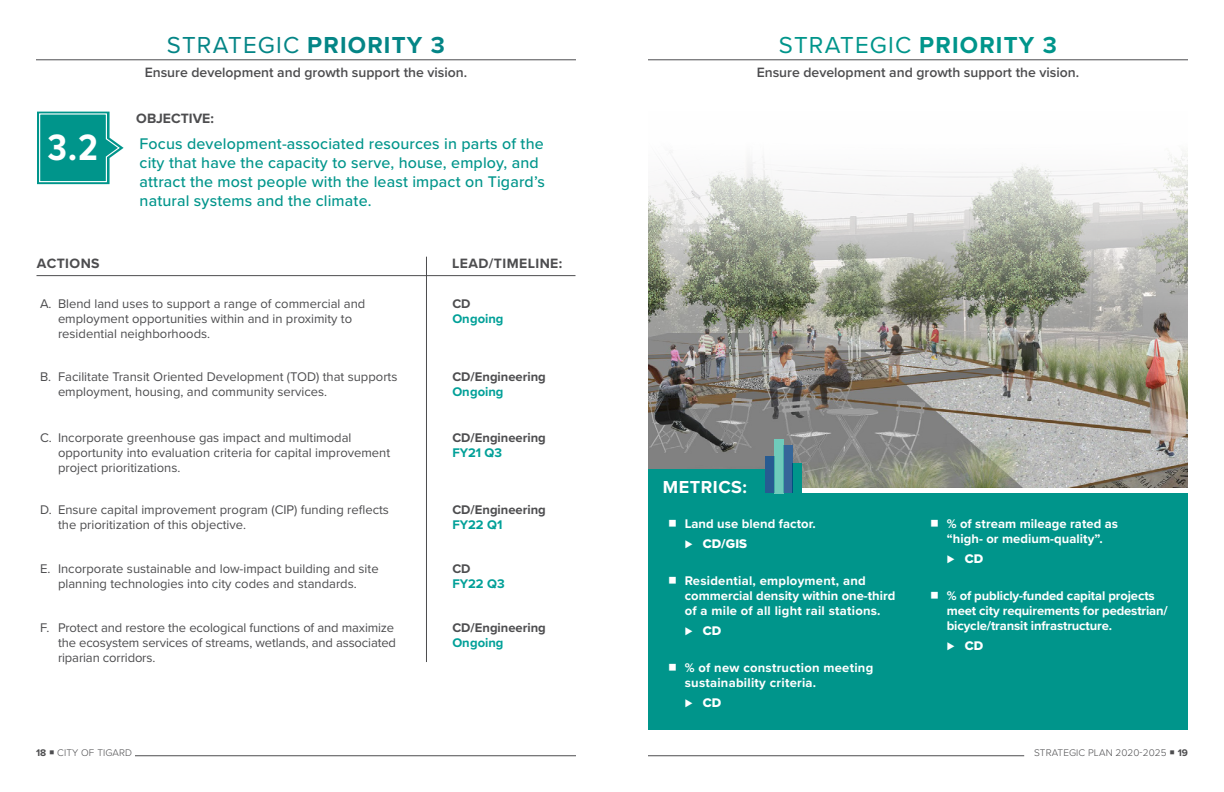
<style>
.page{position:relative;width:1224px;height:792px;background:#fff}
.page>*{position:absolute;margin:0;border:0;box-sizing:border-box;transform-origin:0 0}
.t1{font:700 38px "Proxima Nova Cond";color:#fff}
.t2{font:24px "Proxima Nova";letter-spacing:.05em;color:#048586}
.t3{font:24px "Proxima Nova";letter-spacing:.05em;color:#00958b}
.t4{font:700 18px "Proxima Nova";letter-spacing:.03em;color:#fff}
.t5{font:500 16px/19px "Proxima Nova";letter-spacing:.01em;color:#00958b}
.t6{font:600 14px "Proxima Nova";color:#4d4d4f}
.t7{font:700 14px "Proxima Nova";letter-spacing:.03em;color:#4d4d4f}
.t8{font:700 14px "Proxima Nova";color:#4d4d4f}
.t9{font:13px/15px "Proxima Nova";color:#4d4d4f}
.t10{font:700 13px/15px "Proxima Nova";letter-spacing:.005em;color:#fff}
.t11{font:700 13px "Proxima Nova";color:#4d4d4f}
.t12{font:700 13px "Proxima Nova";color:#00a098}
.t13{font:13px "Proxima Nova Extrabld";letter-spacing:.005em;color:#fff}
.t14{font:300 10px "Proxima Nova";letter-spacing:.01em;color:#4d4d4f}
.s1{font-weight:700}
</style>
<div class="page">
<hr style="left:648px;top:756px;width:376px;height:1px;background:#4d4d4f">
<hr style="left:135px;top:756px;width:441px;height:1px;background:#4d4d4f">
<img style="left:648px;top:152px;width:540px;height:335px">
<hr style="left:36px;top:60px;width:540px;height:1px;background:#4d4d4f">
<svg style="left:37px;top:112px;width:87px;height:72px"></svg>
<hr style="left:36px;top:275px;width:540px;height:1px;background:#4d4d4f">
<hr style="left:426px;top:257px;width:1px;height:405px;background:#4d4d4f">
<hr style="left:648px;top:60px;width:540px;height:1px;background:#4d4d4f">
<div style="left:648px;top:493px;width:540px;height:237px;background:#00958b"></div>
<div style="left:648px;top:469px;width:117px;height:27px;background:#00958b"></div>
<div style="left:792px;top:463px;width:9px;height:30px;background:#00958b"></div>
<div style="left:783px;top:446px;width:9px;height:47px;background:#366699"></div>
<div style="left:765px;top:457px;width:9px;height:36px;background:#275b91"></div>
<div style="left:774px;top:439px;width:9px;height:54px;background:#6fcbbb"></div>
<h2 class="t2" style="left:167px;top:28px;width:280px">STRATEGIC <span class="s1">PRIORITY 3</span></h2>
<p class="t6" style="left:145px;top:62px;width:324px">Ensure development and growth support the vision.</p>
<p class="t8" style="left:136px;top:108px;width:79px">OBJECTIVE:</p>
<h1 class="t1" style="left:47px;top:120px;width:52px">3.2</h1>
<p class="t5" style="left:140px;top:133px;width:407px">Focus development-associated resources in parts of the city that have the capacity to serve, house, employ, and attract the most people with the least impact on Tigard’s natural systems and the climate.</p>
<p class="t7" style="left:37px;top:253px;width:64px">ACTIONS</p>
<p class="t7" style="left:452px;top:253px;width:112px">LEAD/TIMELINE:</p>
<p class="t9" style="left:58px;top:295px;width:309px;text-indent:-18px">A. Blend land uses to support a range of commercial and employment opportunities within and in proximity to residential neighborhoods.</p>
<p class="t11" style="left:452px;top:294px;width:20px">CD</p>
<p class="t12" style="left:452px;top:309px;width:53px">Ongoing</p>
<p class="t9" style="left:58px;top:369px;width:341px;text-indent:-18px">B. Facilitate Transit Oriented Development (TOD) that supports employment, housing, and community services.</p>
<p class="t11" style="left:452px;top:367px;width:95px">CD/Engineering</p>
<p class="t12" style="left:452px;top:382px;width:53px">Ongoing</p>
<p class="t9" style="left:58px;top:430px;width:334px;text-indent:-18px">C. Incorporate greenhouse gas impact and multimodal opportunity into evaluation criteria for capital improvement project prioritizations.</p>
<p class="t11" style="left:452px;top:428px;width:95px">CD/Engineering</p>
<p class="t12" style="left:452px;top:443px;width:51px">FY21 Q3</p>
<p class="t9" style="left:58px;top:502px;width:333px;text-indent:-18px">D. Ensure capital improvement program (CIP) funding reflects the prioritization of this objective.</p>
<p class="t11" style="left:452px;top:500px;width:95px">CD/Engineering</p>
<p class="t12" style="left:452px;top:515px;width:52px">FY22 Q1</p>
<p class="t9" style="left:40px;top:561px;width:340px;text-align:center">E. Incorporate sustainable and low-impact building and site planning technologies into city codes and standards.</p>
<p class="t11" style="left:452px;top:559px;width:20px">CD</p>
<p class="t12" style="left:452px;top:574px;width:54px">FY22 Q3</p>
<p class="t9" style="left:58px;top:619px;width:340px;text-indent:-18px">F. Protect and restore the ecological functions of and maximize the ecosystem services of streams, wetlands, and associated riparian corridors.</p>
<p class="t11" style="left:452px;top:618px;width:95px">CD/Engineering</p>
<p class="t12" style="left:452px;top:633px;width:53px">Ongoing</p>
<h2 class="t3" style="left:779px;top:28px;width:280px">STRATEGIC <span class="s1">PRIORITY 3</span></h2>
<p class="t6" style="left:757px;top:62px;width:324px">Ensure development and growth support the vision.</p>
<h3 class="t4" style="left:663px;top:474px;width:86px">METRICS:</h3>
<p class="t10" style="left:685px;top:516px;width:132px">Land use blend factor.</p>
<p class="t13" style="left:685px;top:534px;width:64px">⊲ CD/GIS</p>
<p class="t10" style="left:685px;top:573px;width:212px">Residential, employment, and commercial density within one-third of a mile of all light rail stations.</p>
<p class="t13" style="left:685px;top:621px;width:38px">⊲ CD</p>
<p class="t10" style="left:685px;top:660px;width:190px">% of new construction meeting sustainability criteria.</p>
<p class="t13" style="left:685px;top:693px;width:38px">⊲ CD</p>
<p class="t10" style="left:947px;top:516px;width:173px">% of stream mileage rated as “high- or medium-quality”.</p>
<p class="t13" style="left:947px;top:549px;width:38px">⊲ CD</p>
<p class="t10" style="left:947px;top:588px;width:223px">% of publicly-funded capital projects meet city requirements for pedestrian/ bicycle/transit infrastructure.</p>
<p class="t13" style="left:947px;top:636px;width:38px">⊲ CD</p>
<p class="t14" style="left:36px;top:745px;width:98px"><span class="s1">18</span> ○ CITY OF TIGARD</p>
<p class="t14" style="left:1034px;top:745px;width:155px">STRATEGIC PLAN 2020-2025 ○ <span class="s1">19</span></p>
</div>
